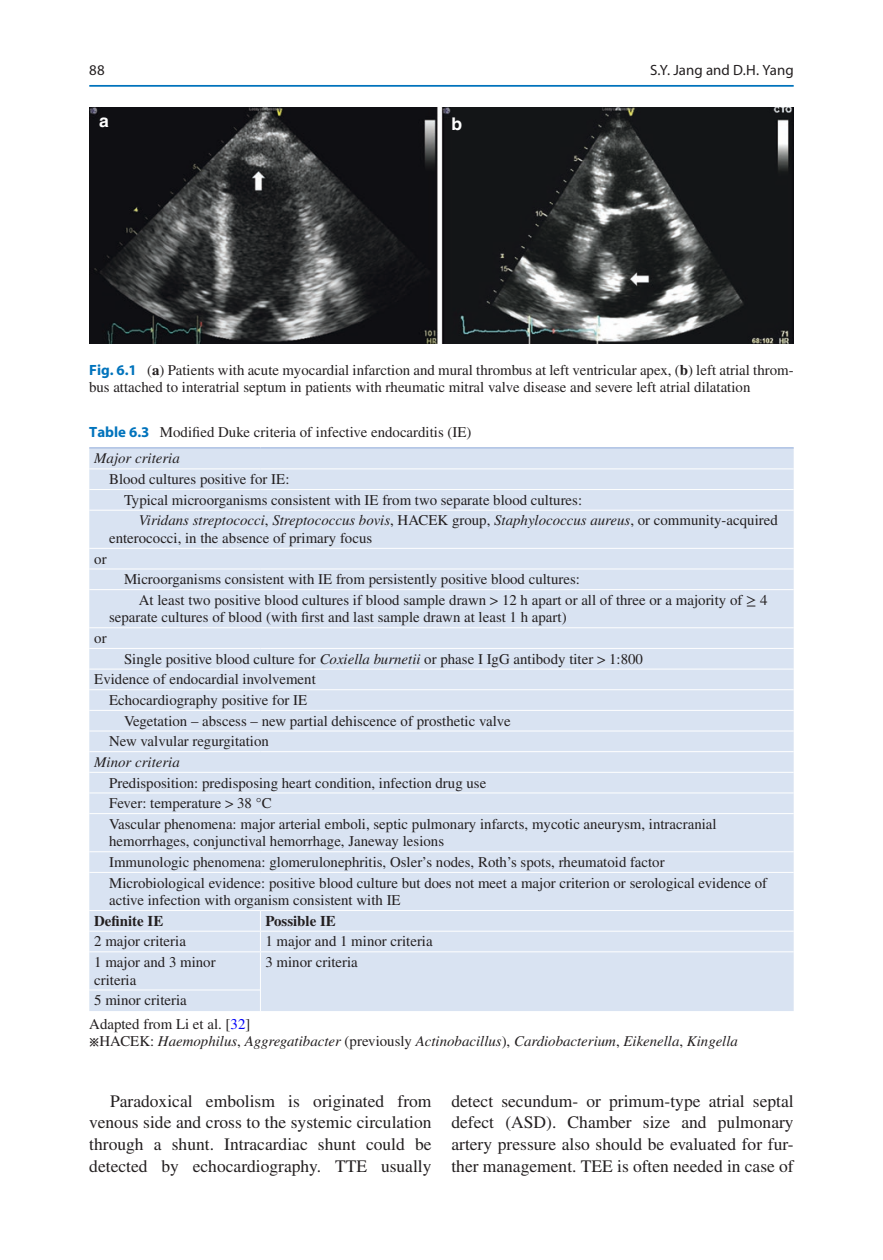
<style>
.page{position:relative;width:883px;height:1260px;background:#fff}
.page>*{position:absolute;margin:0;border:0;box-sizing:border-box;transform-origin:0 0}
.t1{font:17.5px/21.9px "Rfwtrk Times";color:#231f20;text-align:justify}
.t2{font:700 17.5px "Qhrkng Helvetica";color:#fff}
.t3{font:14.88px/20.7px "Rfwtrk Times";color:#231f20}
.t4{font:italic 14.88px "Xsngyb Times";color:#231f20}
.t5{font:700 14.88px "Ssmnfx Times";color:#231f20}
.t6{font:14.88px "Rvnvcs Myriad";letter-spacing:.005em;color:#231f20}
.t7{font:14.88px "Skrhgb Myriad";color:#231f20}
.s1{font-family:"Jqkltm Myriad";font-weight:700;color:#0073bc}
.s2{font-family:"Ssmnfx Times";font-weight:700}
.s3{font-family:"Rfwtrk Times";font-style:normal}
.s4{font-family:"Grdxbj STIX General"}
.s5{font-family:"Xsngyb Times";font-style:italic}
.s6{color:#0000fa}
.s7{font-family:"Grdxbj STIX General";font-style:normal}
</style>
<div class="page">
<img style="left:89px;top:107px;width:705px;height:236px">
<div style="left:89px;top:449px;width:705px;height:562px;background:#d9e3f2"></div>
<hr style="left:89px;top:447px;width:171px;height:2px;background:#b5c7e6">
<hr style="left:260px;top:447px;width:534px;height:2px;background:#b5c7e6">
<hr style="left:89px;top:468px;width:171px;height:1px;background:#fff">
<hr style="left:260px;top:468px;width:534px;height:1px;background:#fff">
<hr style="left:89px;top:489px;width:171px;height:1px;background:#fff">
<hr style="left:260px;top:489px;width:534px;height:1px;background:#fff">
<hr style="left:89px;top:510px;width:171px;height:1px;background:#fff">
<hr style="left:260px;top:510px;width:534px;height:1px;background:#fff">
<hr style="left:89px;top:548px;width:171px;height:1px;background:#fff">
<hr style="left:260px;top:548px;width:534px;height:1px;background:#fff">
<hr style="left:89px;top:569px;width:171px;height:1px;background:#fff">
<hr style="left:260px;top:569px;width:534px;height:1px;background:#fff">
<hr style="left:89px;top:589px;width:171px;height:1px;background:#fff">
<hr style="left:260px;top:589px;width:534px;height:1px;background:#fff">
<hr style="left:89px;top:627px;width:171px;height:1px;background:#fff">
<hr style="left:260px;top:627px;width:534px;height:1px;background:#fff">
<hr style="left:89px;top:648px;width:171px;height:1px;background:#fff">
<hr style="left:260px;top:648px;width:534px;height:1px;background:#fff">
<hr style="left:89px;top:669px;width:171px;height:1px;background:#fff">
<hr style="left:260px;top:669px;width:534px;height:1px;background:#fff">
<hr style="left:89px;top:689px;width:171px;height:1px;background:#fff">
<hr style="left:260px;top:689px;width:534px;height:1px;background:#fff">
<hr style="left:89px;top:710px;width:171px;height:1px;background:#fff">
<hr style="left:260px;top:710px;width:534px;height:1px;background:#fff">
<hr style="left:89px;top:731px;width:171px;height:1px;background:#fff">
<hr style="left:260px;top:731px;width:534px;height:1px;background:#fff">
<hr style="left:89px;top:751px;width:171px;height:1px;background:#fff">
<hr style="left:260px;top:751px;width:534px;height:1px;background:#fff">
<hr style="left:89px;top:772px;width:171px;height:1px;background:#fff">
<hr style="left:260px;top:772px;width:534px;height:1px;background:#fff">
<hr style="left:89px;top:793px;width:171px;height:1px;background:#fff">
<hr style="left:260px;top:793px;width:534px;height:1px;background:#fff">
<hr style="left:89px;top:813px;width:171px;height:1px;background:#fff">
<hr style="left:260px;top:813px;width:534px;height:1px;background:#fff">
<hr style="left:89px;top:851px;width:171px;height:1px;background:#fff">
<hr style="left:260px;top:851px;width:534px;height:1px;background:#fff">
<hr style="left:89px;top:872px;width:171px;height:1px;background:#fff">
<hr style="left:260px;top:872px;width:534px;height:1px;background:#fff">
<hr style="left:89px;top:910px;width:171px;height:1px;background:#fff">
<hr style="left:260px;top:910px;width:534px;height:1px;background:#fff">
<hr style="left:89px;top:931px;width:171px;height:1px;background:#fff">
<hr style="left:260px;top:931px;width:534px;height:1px;background:#fff">
<svg style="left:260px;top:911px;width:1px;height:40px"></svg>
<hr style="left:89px;top:951px;width:171px;height:1px;background:#fff">
<hr style="left:260px;top:951px;width:534px;height:1px;background:#fff">
<hr style="left:260px;top:952px;width:1px;height:38px;background:#fff">
<hr style="left:89px;top:990px;width:171px;height:1px;background:#fff">
<svg style="left:260px;top:990px;width:1px;height:21px"></svg>
<hr style="left:89px;top:85px;width:705px;height:2px;background:#0073bc">
<p class="t7" style="left:89px;top:63px;width:17px">88</p>
<p class="t2" style="left:99px;top:110px;width:11px">a</p>
<p class="t2" style="left:451px;top:114px;width:12px">b</p>
<p class="t6" style="left:650px;top:63px;width:145px">S.Y. Jang and D.H. Yang</p>
<p class="t3" style="left:89px;top:361px;width:706px;line-height:17.5px"><span class="s1">Fig. 6.1</span> (<span class="s2">a</span>) Patients with acute myocardial infarction and mural thrombus at left ventricular apex, (<span class="s2">b</span>) left atrial throm&shy;bus attached to interatrial septum in patients with rheumatic mitral valve disease and severe left atrial dilatation</p>
<p class="t3" style="left:89px;top:421px;width:384px"><span class="s1">Table 6.3</span> Modified Duke criteria of infective endocarditis (IE)</p>
<p class="t4" style="left:94px;top:450px;width:87px">Major criteria</p>
<p class="t3" style="left:124px;top:469px;width:460px;text-indent:-15px">Blood cultures positive for IE:<br>Typical microorganisms consistent with IE from two separate blood cultures:</p>
<p class="t4" style="left:139px;top:512px;width:640px">Viridans streptococci<span class="s3">,</span> Streptococcus bovis<span class="s3">, HACEK group,</span> Staphylococcus aureus<span class="s3">, or community-acquired</span></p>
<p class="t3" style="left:109px;top:528px;width:265px">enterococci, in the absence of primary focus</p>
<p class="t3" style="left:94px;top:548px;width:14px">or</p>
<p class="t3" style="left:139px;top:569px;width:630px;text-indent:-15px">Microorganisms consistent with IE from persistently positive blood cultures:<br>At least two positive blood cultures if blood sample drawn &gt; 12 h apart or all of three or a majority of <span class="s4">≥</span> 4</p>
<p class="t3" style="left:109px;top:607px;width:459px">separate cultures of blood (with first and last sample drawn at least 1 h apart)</p>
<p class="t3" style="left:94px;top:628px;width:14px">or</p>
<p class="t3" style="left:124px;top:648px;width:521px">Single positive blood culture for <span class="s5">Coxiella burnetii</span> or phase I IgG antibody titer &gt; 1:800</p>
<p class="t3" style="left:94px;top:669px;width:223px">Evidence of endocardial involvement</p>
<p class="t3" style="left:109px;top:690px;width:200px">Echocardiography positive for IE</p>
<p class="t3" style="left:124px;top:710px;width:388px">Vegetation – abscess – new partial dehiscence of prosthetic valve</p>
<p class="t3" style="left:109px;top:731px;width:161px">New valvular regurgitation</p>
<p class="t4" style="left:94px;top:754px;width:87px">Minor criteria</p>
<p class="t3" style="left:109px;top:772px;width:609px">Predisposition: predisposing heart condition, infection drug use<br>Fever: temperature &gt; 38 °C<br>Vascular phenomena: major arterial emboli, septic pulmonary infarcts, mycotic aneurysm, intracranial</p>
<p class="t3" style="left:109px;top:831px;width:660px">hemorrhages, conjunctival hemorrhage, Janeway lesions<br>Immunologic phenomena: glomerulonephritis, Osler’s nodes, Roth’s spots, rheumatoid factor<br>Microbiological evidence: positive blood culture but does not meet a major criterion or serological evidence of</p>
<p class="t3" style="left:109px;top:890px;width:293px">active infection with organism consistent with IE</p>
<p class="t5" style="left:94px;top:912px;width:71px">Definite IE</p>
<p class="t5" style="left:265px;top:912px;width:72px">Possible IE</p>
<p class="t3" style="left:94px;top:931px;width:93px">2 major criteria</p>
<p class="t3" style="left:265px;top:931px;width:169px">1 major and 1 minor criteria</p>
<p class="t3" style="left:94px;top:953px;width:123px;line-height:17.5px">1 major and 3 minor criteria</p>
<p class="t3" style="left:265px;top:952px;width:94px">3 minor criteria</p>
<p class="t3" style="left:89px;top:988px;width:163px;line-height:23.4px;text-indent:5px">5 minor criteria<br>Adapted from Li et al. [<span class="s6">32</span>]</p>
<p class="t4" style="left:89px;top:1033px;width:650px"><span class="s7">※</span><span class="s3">HACEK:</span> Haemophilus<span class="s3">,</span> Aggregatibacter <span class="s3">(previously</span> Actinobacillus<span class="s3">),</span> Cardiobacterium<span class="s3">,</span> Eikenella<span class="s3">,</span> Kingella</p>
<p class="t1" style="left:89px;top:1090px;width:344px;text-indent:21px">Paradoxical embolism is originated from venous side and cross to the systemic circulation through a shunt. Intracardiac shunt could be detected by echocardiography. TTE usually</p>
<p class="t1" style="left:451px;top:1090px;width:344px">detect secundum- or primum-type atrial septal defect (ASD). Chamber size and pulmonary artery pressure also should be evaluated for fur&shy;ther management. TEE is often needed in case of</p>
</div>
